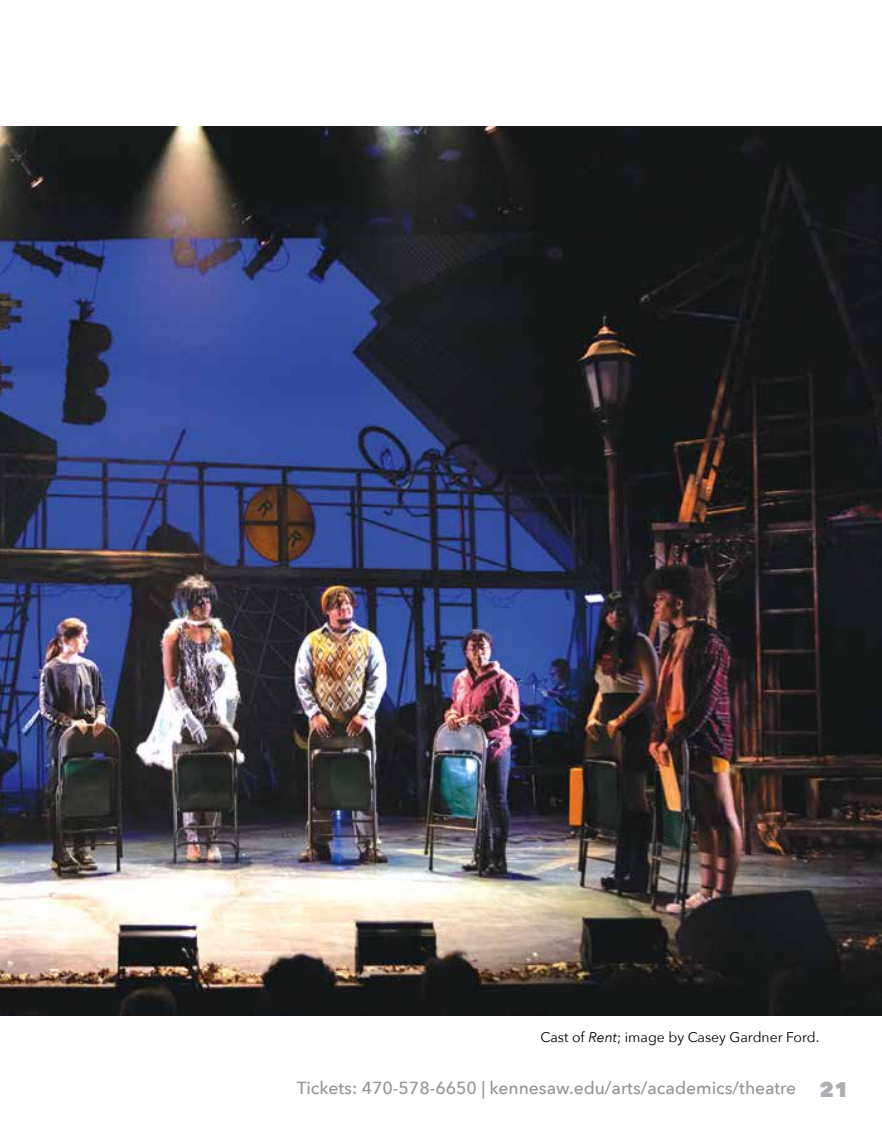
<style>
.page{position:relative;width:882px;height:1134px;background:#fff}
.page>*{position:absolute;margin:0;border:0;box-sizing:border-box;transform-origin:0 0}
.t1{font:800 21px "Avenir Next";color:#adafb2}
.t2{font:500 17.5px "Avenir Next";color:#939598}
.t3{font:14px "Avenir Next";color:#000}
.s1{font-style:italic}
</style>
<div class="page">
<img style="left:0;top:126px;width:882px;height:890px">
<p class="t3" style="left:541px;top:1025px;width:280px">Cast of <span class="s1">Rent</span>; image by Casey Gardner Ford.</p>
<p class="t2" style="left:297px;top:1073px;width:501px">Tickets: 470-578-6650 | kennesaw.edu/arts/academics/theatre</p>
<p class="t1" style="left:819px;top:1077px;width:31px">21</p>
</div>
